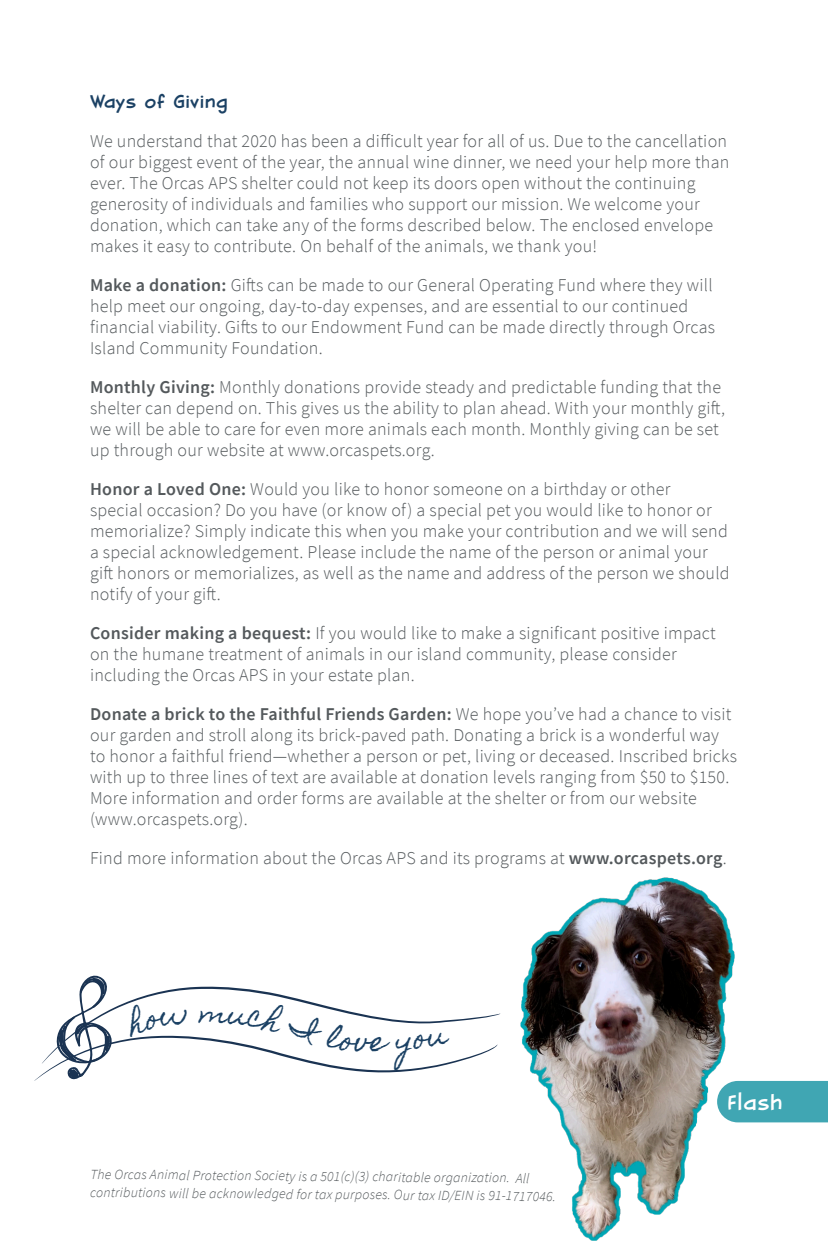
<style>
.page{position:relative;width:828px;height:1260px;background:#fff}
.page>*{position:absolute;margin:0;border:0;box-sizing:border-box;transform-origin:0 0}
.t1{font:30px "Blambot FX Pro Light BB";letter-spacing:.01em;color:#fff}
.t2{font:26px "Blambot FX Pro Light BB";letter-spacing:.01em;color:#1b4164}
.t3{font:300 18px/21px "Source Sans Pro";letter-spacing:.015em;color:#54595c}
.t4{font:italic 300 14px/18px "Source Sans Pro";color:#54595c}
.s1{font-weight:600}
</style>
<div class="page">
<img style="left:520px;top:877px;width:226px;height:364px">
<div style="left:717px;top:1081px;width:111px;height:41px;background:#40a6b3"></div>
<svg style="left:34px;top:975px;width:466px;height:106px"></svg>
<p class="t2" style="left:90px;top:88px;width:139px">Ways of Giving</p>
<p class="t3" style="left:90px;top:130px;width:641px">We understand that 2020 has been a difficult year for all of us. Due to the cancellation of our biggest event of the year, the annual wine dinner, we need your help more than ever. The Orcas APS shelter could not keep its doors open without the continuing generosity of individuals and families who support our mission. We welcome your donation, which can take any of the forms described below. The enclosed envelope makes it easy to contribute. On behalf of the animals, we thank you!</p>
<p class="t3" style="left:90px;top:274px;width:627px"><span class="s1">Make a donation:</span> Gifts can be made to our General Operating Fund where they will help meet our ongoing, day-to-day expenses, and are essential to our continued financial viability. Gifts to our Endowment Fund can be made directly through Orcas Island Community Foundation.</p>
<p class="t3" style="left:90px;top:376px;width:637px"><span class="s1">Monthly Giving:</span> Monthly donations provide steady and predictable funding that the shelter can depend on. This gives us the ability to plan ahead. With your monthly gift, we will be able to care for even more animals each month. Monthly giving can be set up through our website at www.orcaspets.org.</p>
<p class="t3" style="left:90px;top:478px;width:641px"><span class="s1">Honor a Loved One:</span> Would you like to honor someone on a birthday or other<br>special occasion? Do you have (or know of) a special pet you would like to honor or memorialize? Simply indicate this when you make your contribution and we will send a special acknowledgement. Please include the name of the person or animal your gift honors or memorializes, as well as the name and address of the person we should notify of your gift.</p>
<p class="t3" style="left:90px;top:622px;width:627px"><span class="s1">Consider making a bequest:</span> If you would like to make a significant positive impact on the humane treatment of animals in our island community, please consider including the Orcas APS in your estate plan.</p>
<p class="t3" style="left:90px;top:703px;width:649px"><span class="s1">Donate a brick to the Faithful Friends Garden:</span> We hope you’ve had a chance to visit our garden and stroll along its brick-paved path. Donating a brick is a wonderful way to honor a faithful friend—whether a person or pet, living or deceased. Inscribed bricks with up to three lines of text are available at donation levels ranging from $50 to $150.<br>More information and order forms are available at the shelter or from our website (www.orcaspets.org).</p>
<p class="t3" style="left:90px;top:847px;width:638px">Find more information about the Orcas APS and its programs at <span class="s1">www.orcaspets.org</span>.</p>
<p class="t4" style="left:91px;top:1163px;width:467px;rotate:1deg">The Orcas Animal Protection Society is a 501(c)(3) charitable organization. All contributions will be acknowledged for tax purposes. Our tax ID/EIN is 91-1717046.</p>
<p class="t1" style="left:727px;top:1087px;width:56px">Flash</p>
</div>
